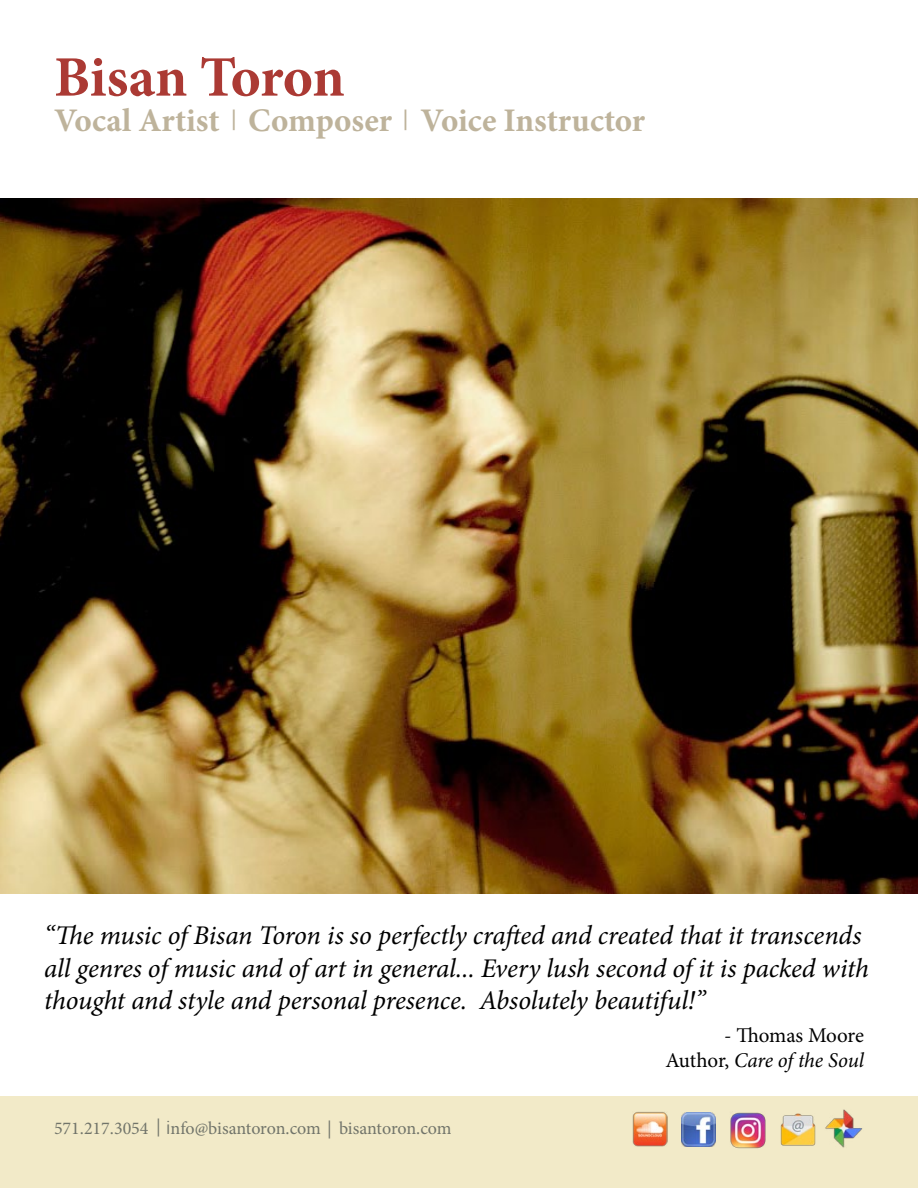
<style>
.page{position:relative;width:918px;height:1188px;background:#fff}
.page>*{position:absolute;margin:0;border:0;box-sizing:border-box;transform-origin:0 0}
.t1{font:700 57.3px "Minion Pro";letter-spacing:-.01em;color:#ab3a34}
.t2{font:700 33px "Minion Pro";color:#beb39b}
.t3{font:italic 27px/32.4px "Minion Pro";letter-spacing:-.005em;color:#000}
.t4{font:21px/25.2px "Minion Pro";letter-spacing:-.01em;color:#000;text-align:right}
.t5{font:700 20.55px "Minion Pro";color:#beb39b}
.t6{font:18px "Minion Pro";letter-spacing:-.005em;color:#71746a}
.s1{font-family:"Euphemia UCAS"}
.s2{font-style:italic}
</style>
<div class="page">
<div style="left:0;top:1096px;width:918px;height:92px;background:#f2eac8"></div>
<img style="left:0;top:198px;width:918px;height:696px">
<img style="left:682px;top:1112px;width:34px;height:34px">
<img style="left:632px;top:1112px;width:36px;height:35px">
<img style="left:780px;top:1113px;width:36px;height:33px">
<img style="left:825px;top:1109px;width:38px;height:39px">
<img style="left:730px;top:1112px;width:36px;height:37px">
<h1 class="t1" style="left:54px;top:37px;width:292px">Bisan Toron</h1>
<p class="t2" style="left:54px;top:98px;width:593px">Vocal Artist Composer Voice Instructor</p>
<p class="t5" style="left:231px;top:104px;width:7px">|</p>
<p class="t5" style="left:403px;top:104px;width:7px">|</p>
<p class="t3" style="left:44px;top:920px;width:826px">“The music of Bisan Toron is so perfectly crafted and created that it transcends all genres of music and of art in general... Every lush second of it is packed with thought and style and personal presence. Absolutely beautiful!”</p>
<p class="t6" style="left:54px;top:1117px;width:399px">571.217.3054 | <span class="s1">i</span>nfo@bisantoron.com | bisantoron.com</p>
<p class="t4" style="left:665px;top:1023px;width:200px">- Thomas Moore<br>Author, <span class="s2">Care of the Soul</span></p>
</div>
